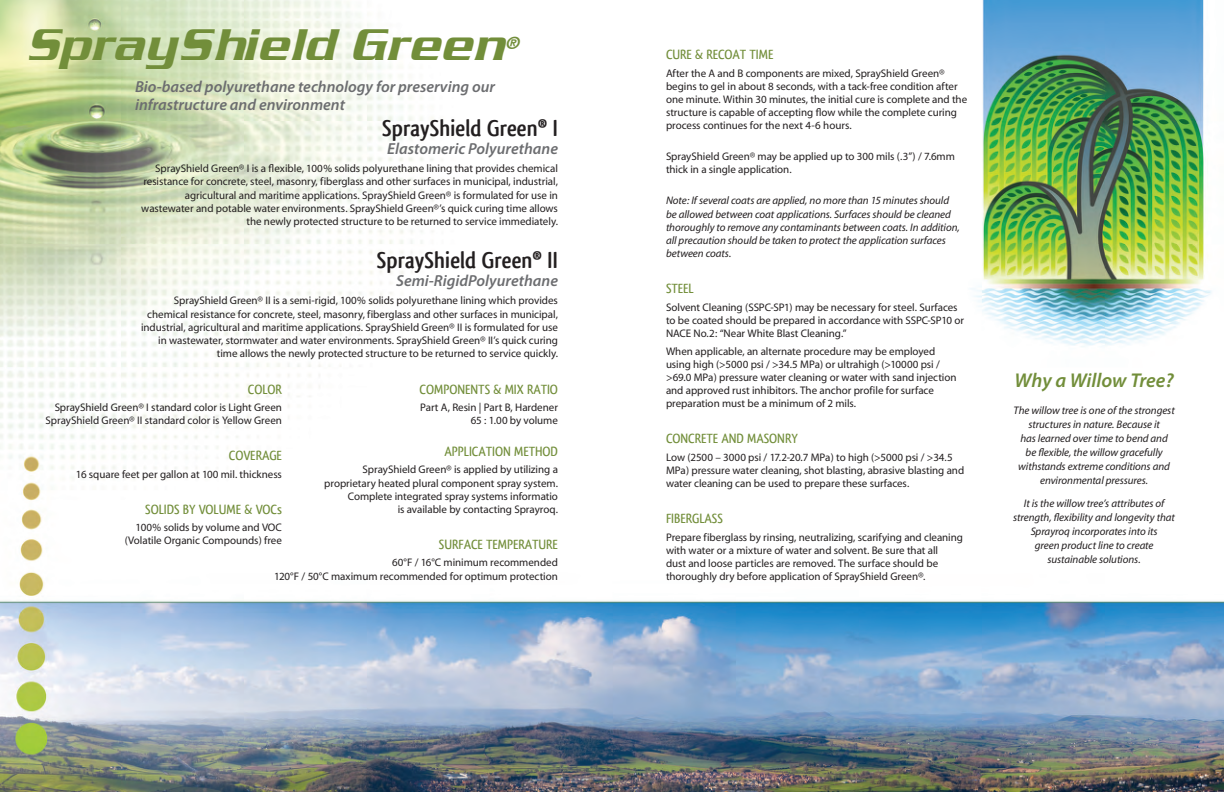
<style>
.page{position:relative;width:1224px;height:792px;background:#fff}
.page>*{position:absolute;margin:0;border:0;box-sizing:border-box;transform-origin:0 0}
.t1{font:48px "Boost SSK Italic";color:#728e3a}
.t2{font:700 24px "Qlassik";color:#231f20}
.t3{font:italic 600 20px "Myriad Pro";color:#728e3a}
.t4{font:19.2px "Boost SSK Italic";color:#728e3a}
.t5{font:italic 600 16px/18px "Myriad Pro";color:#6c6d70}
.t6{font:500 14px "Qlassik";color:#728e3a}
.t7{font:11px/13.2px "Myriad";letter-spacing:-.005em;color:#231f20;text-align:right}
.t8{font:italic 11px/14px "Myriad";letter-spacing:-.005em;color:#231f20;text-align:center}
</style>
<div class="page">
<img style="left:0;top:0;width:1224px;height:792px">
<h1 class="t1" style="left:28px;top:17px;width:480px">SprayShield Green</h1>
<h3 class="t4" style="left:506px;top:32px;width:16px">®</h3>
<h3 class="t5" style="left:135px;top:77px;width:362px">Bio-based polyurethane technology for preserving our infrastructure and environment</h3>
<h2 class="t2" style="left:382px;top:114px;width:177px">SprayShield Green® I</h2>
<h3 class="t5" style="left:387px;top:139px;width:172px">Elastomeric Polyurethane</h3>
<p class="t7" style="left:141px;top:162px;width:418px">SprayShield Green® I is a flexible, 100% solids polyurethane lining that provides chemical resistance for concrete, steel, masonry, fiberglass and other surfaces in municipal, industrial, agricultural and maritime applications. SprayShield Green® is formulated for use in wastewater and potable water environments. SprayShield Green®’s quick curing time allows the newly protected structure to be returned to service immediately.</p>
<h2 class="t2" style="left:377px;top:246px;width:183px">SprayShield Green® II</h2>
<h3 class="t5" style="left:396px;top:271px;width:163px">Semi-RigidPolyurethane</h3>
<p class="t7" style="left:141px;top:295px;width:418px">SprayShield Green® II is a semi-rigid, 100% solids polyurethane lining which provides chemical resistance for concrete, steel, masonry, fiberglass and other surfaces in municipal, industrial, agricultural and maritime applications. SprayShield Green® II is formulated for use in wastewater, stormwater and water environments. SprayShield Green® II’s quick curing time allows the newly protected structure to be returned to service quickly.</p>
<p class="t6" style="left:248px;top:381px;width:36px">COLOR</p>
<p class="t7" style="left:46px;top:401px;width:238px">SprayShield Green® I standard color is Light Green<br>SprayShield Green® II standard color is Yellow Green</p>
<p class="t6" style="left:229px;top:447px;width:55px">COVERAGE</p>
<p class="t7" style="left:76px;top:468px;width:208px">16 square feet per gallon at 100 mil. thickness</p>
<p class="t6" style="left:145px;top:501px;width:138px">SOLIDS BY VOLUME &amp; VOCs</p>
<p class="t7" style="left:125px;top:521px;width:159px">100% solids by volume and VOC (Volatile Organic Compounds) free</p>
<p class="t6" style="left:420px;top:381px;width:140px">COMPONENTS &amp; MIX RATIO</p>
<p class="t7" style="left:420px;top:401px;width:139px">Part A, Resin | Part B, Hardener<br>65 : 1.00 by volume</p>
<p class="t6" style="left:445px;top:443px;width:115px">APPLICATION METHOD</p>
<p class="t7" style="left:324px;top:464px;width:235px">SprayShield Green® is applied by utilizing a proprietary heated plural component spray system.<br>Complete integrated spray systems informatio<br>is available by contacting Sprayroq.</p>
<p class="t6" style="left:439px;top:536px;width:121px">SURFACE TEMPERATURE</p>
<p class="t7" style="left:274px;top:557px;width:285px">60°F / 16°C minimum recommended<br>120°F / 50°C maximum recommended for optimum protection</p>
<p class="t6" style="left:666px;top:46px;width:109px">CURE &amp; RECOAT TIME</p>
<p class="t7" style="left:666px;top:67px;width:303px;text-align:left">After the A and B components are mixed, SprayShield Green® begins to gel in about 8 seconds, with a tack-free condition after one minute. Within 30 minutes, the initial cure is complete and the structure is capable of accepting flow while the complete curing process continues for the next 4-6 hours.</p>
<p class="t7" style="left:666px;top:150px;width:290px;text-align:left">SprayShield Green® may be applied up to 300 mils (.3”) / 7.6mm thick in a single application.</p>
<p class="t8" style="left:666px;top:195px;width:295px;line-height:13.2px;text-align:left">Note: If several coats are applied, no more than 15 minutes should be allowed between coat applications. Surfaces should be cleaned thoroughly to remove any contaminants between coats. In addition, all precaution should be taken to protect the application surfaces between coats.</p>
<p class="t6" style="left:666px;top:280px;width:29px">STEEL</p>
<p class="t7" style="left:666px;top:301px;width:300px;text-align:left">Solvent Cleaning (SSPC-SP1) may be necessary for steel. Surfaces to be coated should be prepared in accordance with SSPC-SP10 or<br>NACE No.2: “Near White Blast Cleaning.”</p>
<p class="t7" style="left:666px;top:345px;width:292px;text-align:left">When applicable, an alternate procedure may be employed using high (&gt;5000 psi / &gt;34.5 MPa) or ultrahigh (&gt;10000 psi / &gt;69.0 MPa) pressure water cleaning or water with sand injection and approved rust inhibitors. The anchor profile for surface preparation must be a minimum of 2 mils.</p>
<p class="t6" style="left:666px;top:430px;width:133px">CONCRETE AND MASONRY</p>
<p class="t7" style="left:666px;top:451px;width:300px;text-align:left">Low (2500 – 3000 psi / 17.2-20.7 MPa) to high (&gt;5000 psi / &gt;34.5<br>MPa) pressure water cleaning, shot blasting, abrasive blasting and water cleaning can be used to prepare these surfaces.</p>
<p class="t6" style="left:666px;top:510px;width:58px">FIBERGLASS</p>
<p class="t7" style="left:666px;top:531px;width:299px;text-align:left">Prepare fiberglass by rinsing, neutralizing, scarifying and cleaning with water or a mixture of water and solvent. Be sure that all<br>dust and loose particles are removed. The surface should be thoroughly dry before application of SprayShield Green®.</p>
<h3 class="t3" style="left:1015px;top:367px;width:161px">Why a Willow Tree?</h3>
<p class="t8" style="left:1013px;top:404px;width:163px">The willow tree is one of the strongest structures in nature. Because it<br>has learned over time to bend and<br>be flexible, the willow gracefully withstands extreme conditions and environmental pressures.</p>
<p class="t8" style="left:1013px;top:497px;width:163px">It is the willow tree’s attributes of strength, flexibility and longevity that<br>Sprayroq incorporates into its<br>green product line to create sustainable solutions.</p>
</div>
